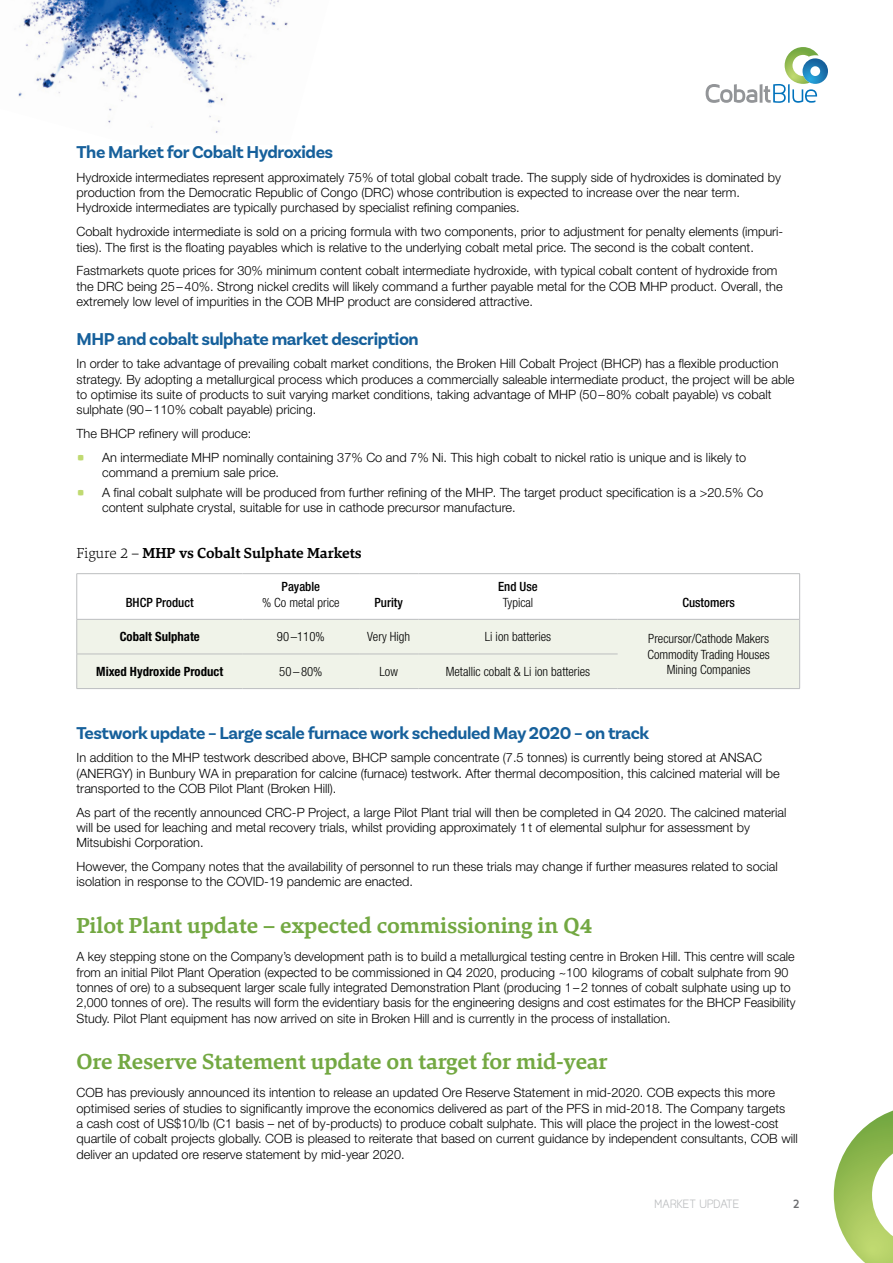
<style>
.page{position:relative;width:893px;height:1263px;background:#fff}
.page>*{position:absolute;margin:0;border:0;box-sizing:border-box;transform-origin:0 0}
.BODY_Copy{font:700 22.5px "Danton";color:#73a842}
.BODY_Copy-2{font:700 18px "Basic Sans";letter-spacing:-.025em;color:#16609b}
.Figure_Table{font:700 15px "Danton";color:#000}
.BODY_Copy-3{font:300 12.75px/15.3px "Helvetica Neue";color:#000}
.BODY_Copy-4{font:300 condensed 12.75px/15.3px "Helvetica Neue LT Pro";color:#000;text-align:center}
.BODY_Copy-5{font:700 condensed 12.75px "Helvetica Neue LT Pro";color:#000}
.BODY_Copy-6{font:500 condensed 12.75px "Helvetica Neue LT Pro";color:#000}
.t1{font:300 12px "Cillop";color:#bcbec0}
.t2{font:700 12px "Cillop";color:#6d6e71}
.s1{font-weight:200}
.s2{font-weight:500}
</style>
<div class="page">
<img style="left:18px;top:0;width:270px;height:133px">
<svg style="left:706px;top:47px;width:122px;height:56px"></svg>
<svg style="left:834px;top:1110px;width:59px;height:153px"></svg>
<div style="left:78px;top:620px;width:721px;height:68px;background:#f0f3e9"></div>
<hr style="left:77px;top:619px;width:166px;height:1px;background:#bcbec0">
<hr style="left:243px;top:619px;width:116px;height:1px;background:#bcbec0">
<hr style="left:359px;top:619px;width:59px;height:1px;background:#bcbec0">
<hr style="left:418px;top:619px;width:200px;height:1px;background:#bcbec0">
<hr style="left:618px;top:619px;width:181px;height:1px;background:#bcbec0">
<hr style="left:77px;top:654px;width:166px;height:1px;background:#bcbec0">
<hr style="left:243px;top:654px;width:116px;height:1px;background:#bcbec0">
<hr style="left:359px;top:654px;width:59px;height:1px;background:#bcbec0">
<hr style="left:418px;top:654px;width:200px;height:1px;background:#bcbec0">
<hr style="left:77px;top:573px;width:166px;height:1px;background:#bcbec0">
<hr style="left:77px;top:574px;width:1px;height:45px;background:#bcbec0">
<hr style="left:243px;top:573px;width:116px;height:1px;background:#bcbec0">
<hr style="left:359px;top:573px;width:59px;height:1px;background:#bcbec0">
<hr style="left:418px;top:573px;width:200px;height:1px;background:#bcbec0">
<hr style="left:618px;top:573px;width:182px;height:1px;background:#bcbec0">
<hr style="left:799px;top:574px;width:1px;height:45px;background:#bcbec0">
<hr style="left:77px;top:619px;width:1px;height:35px;background:#bcbec0">
<hr style="left:799px;top:619px;width:1px;height:35px;background:#bcbec0">
<hr style="left:799px;top:654px;width:1px;height:34px;background:#bcbec0">
<hr style="left:618px;top:688px;width:182px;height:1px;background:#bcbec0">
<hr style="left:77px;top:654px;width:1px;height:34px;background:#bcbec0">
<hr style="left:77px;top:688px;width:166px;height:1px;background:#bcbec0">
<hr style="left:243px;top:688px;width:116px;height:1px;background:#bcbec0">
<hr style="left:359px;top:688px;width:59px;height:1px;background:#bcbec0">
<hr style="left:418px;top:688px;width:200px;height:1px;background:#bcbec0">
<p class="BODY_Copy-2" style="left:77px;top:141px;width:258px">The Market for Cobalt Hydroxides</p>
<p class="BODY_Copy-3" style="left:77px;top:169px;width:706px">Hydroxide intermediates represent approximately 75% of total global cobalt trade. The supply side of hydroxides is dominated by production from the Democratic Republic of Congo (DRC) whose contribution is expected to increase over the near term.<br>Hydroxide intermediates are typically purchased by specialist refining companies.</p>
<p class="BODY_Copy-3" style="left:77px;top:224px;width:708px">Cobalt hydroxide intermediate is sold on a pricing formula with two components, prior to adjustment for penalty elements (impuri&shy;ties). The first is the floating payables which is relative to the underlying cobalt metal price. The second is the cobalt content.</p>
<p class="BODY_Copy-3" style="left:77px;top:263px;width:708px">Fastmarkets quote prices for 30% minimum content cobalt intermediate hydroxide, with typical cobalt content of hydroxide from the DRC being 25 – 40%. Strong nickel credits will likely command a further payable metal for the COB MHP product. Overall, the extremely low level of impurities in the COB MHP product are considered attractive.</p>
<p class="BODY_Copy-2" style="left:77px;top:328px;width:344px">MHPand cobalt sulphate market description</p>
<p class="BODY_Copy-3" style="left:77px;top:356px;width:719px">In order to take advantage of prevailing cobalt market conditions, the Broken Hill Cobalt Project (BHCP) has a flexible production strategy. By adopting a metallurgical process which produces a commercially saleable intermediate product, the project will be able to optimise its suite of products to suit varying market conditions, taking advantage of MHP (50 – 80% cobalt payable) vs cobalt sulphate (90 – 110% cobalt payable) pricing.</p>
<p class="BODY_Copy-3" style="left:102px;top:421px;width:646px;line-height:23.9px;text-indent:-26px">The BHCP refinery will produce:<br>An intermediate MHP nominally containing 37% Co and 7% Ni. This high cobalt to nickel ratio is unique and is likely to</p>
<p class="BODY_Copy-3" style="left:102px;top:463px;width:663px;line-height:19.5px">command a premium sale price.<br>A final cobalt sulphate will be produced from further refining of the MHP. The target product specification is a &gt;20.5% Co</p>
<p class="BODY_Copy-3" style="left:102px;top:500px;width:415px">content sulphate crystal, suitable for use in cathode precursor manufacture.</p>
<p class="Figure_Table" style="left:77px;top:543px;width:287px"><span class="s1">Figure 2 –</span> MHP vs Cobalt Sulphate Markets</p>
<p class="BODY_Copy-6" style="left:126px;top:594px;width:69px">BHCP Product</p>
<p class="BODY_Copy-4" style="left:262px;top:579px;width:79px"><span class="s2">Payable<br></span>% Co metal price</p>
<p class="BODY_Copy-4" style="left:498px;top:579px;width:41px"><span class="s2">End Use<br></span>Typical</p>
<p class="BODY_Copy-6" style="left:682px;top:594px;width:54px">Customers</p>
<p class="BODY_Copy-6" style="left:375px;top:594px;width:30px">Purity</p>
<p class="BODY_Copy-5" style="left:120px;top:629px;width:81px">Cobalt Sulphate</p>
<p class="BODY_Copy-4" style="left:277px;top:629px;width:49px">90–110%</p>
<p class="BODY_Copy-4" style="left:367px;top:629px;width:44px">Very High</p>
<p class="BODY_Copy-4" style="left:485px;top:629px;width:68px">Li ion batteries</p>
<p class="BODY_Copy-4" style="left:647px;top:631px;width:124px;text-align:left">Precursor/Cathode Makers<br>Commodity Trading Houses</p>
<p class="BODY_Copy-5" style="left:96px;top:663px;width:128px">Mixed Hydroxide Product</p>
<p class="BODY_Copy-4" style="left:279px;top:663px;width:45px">50 –80%</p>
<p class="BODY_Copy-4" style="left:379px;top:663px;width:20px">Low</p>
<p class="BODY_Copy-4" style="left:446px;top:663px;width:146px">Metallic cobalt &amp; Li ion batteries</p>
<p class="BODY_Copy-4" style="left:667px;top:661px;width:85px">Mining Companies</p>
<p class="BODY_Copy-2" style="left:77px;top:722px;width:574px">Testwork update – Large scale furnace work scheduled May 2020 – on track</p>
<p class="BODY_Copy-3" style="left:77px;top:750px;width:705px">In addition to the MHP testwork described above, BHCP sample concentrate (7.5 tonnes) is currently being stored at ANSAC (ANERGY) in Bunbury WA in preparation for calcine (furnace) testwork. After thermal decomposition, this calcined material will be transported to the COB Pilot Plant (Broken Hill).</p>
<p class="BODY_Copy-3" style="left:77px;top:804px;width:711px">As part of the recently announced CRC-P Project, a large Pilot Plant trial will then be completed in Q4 2020. The calcined material will be used for leaching and metal recovery trials, whilst providing approximately 1 t of elemental sulphur for assessment by<br>Mitsubishi Corporation.</p>
<p class="BODY_Copy-3" style="left:77px;top:859px;width:703px">However, the Company notes that the availability of personnel to run these trials may change if further measures related to social isolation in response to the COVID-19 pandemic are enacted.</p>
<p class="BODY_Copy" style="left:77px;top:911px;width:517px">Pilot Plant update – expected commissioning in Q4</p>
<p class="BODY_Copy-3" style="left:77px;top:949px;width:721px">A key stepping stone on the Company’s development path is to build a metallurgical testing centre in Broken Hill. This centre will scale from an initial Pilot Plant Operation (expected to be commissioned in Q4 2020, producing ~100 kilograms of cobalt sulphate from 90 tonnes of ore) to a subsequent larger scale fully integrated Demonstration Plant (producing 1 – 2 tonnes of cobalt sulphate using up to 2,000 tonnes of ore). The results will form the evidentiary basis for the engineering designs and cost estimates for the BHCP Feasibility Study. Pilot Plant equipment has now arrived on site in Broken Hill and is currently in the process of installation.</p>
<p class="BODY_Copy" style="left:77px;top:1047px;width:533px">Ore Reserve Statement update on target for mid-year</p>
<p class="BODY_Copy-3" style="left:77px;top:1085px;width:723px">COB has previously announced its intention to release an updated Ore Reserve Statement in mid-2020. COB expects this more optimised series of studies to significantly improve the economics delivered as part of the PFS in mid-2018. The Company targets<br>a cash cost of US$10/lb (C1 basis – net of by-products) to produce cobalt sulphate. This will place the project in the lowest-cost quartile of cobalt projects globally. COB is pleased to reiterate that based on current guidance by independent consultants, COB will deliver an updated ore reserve statement by mid-year 2020.</p>
<p class="t1" style="left:654px;top:1197px;width:86px">MARKET UPDATE</p>
<p class="t2" style="left:793px;top:1196px;width:8px">2</p>
</div>
